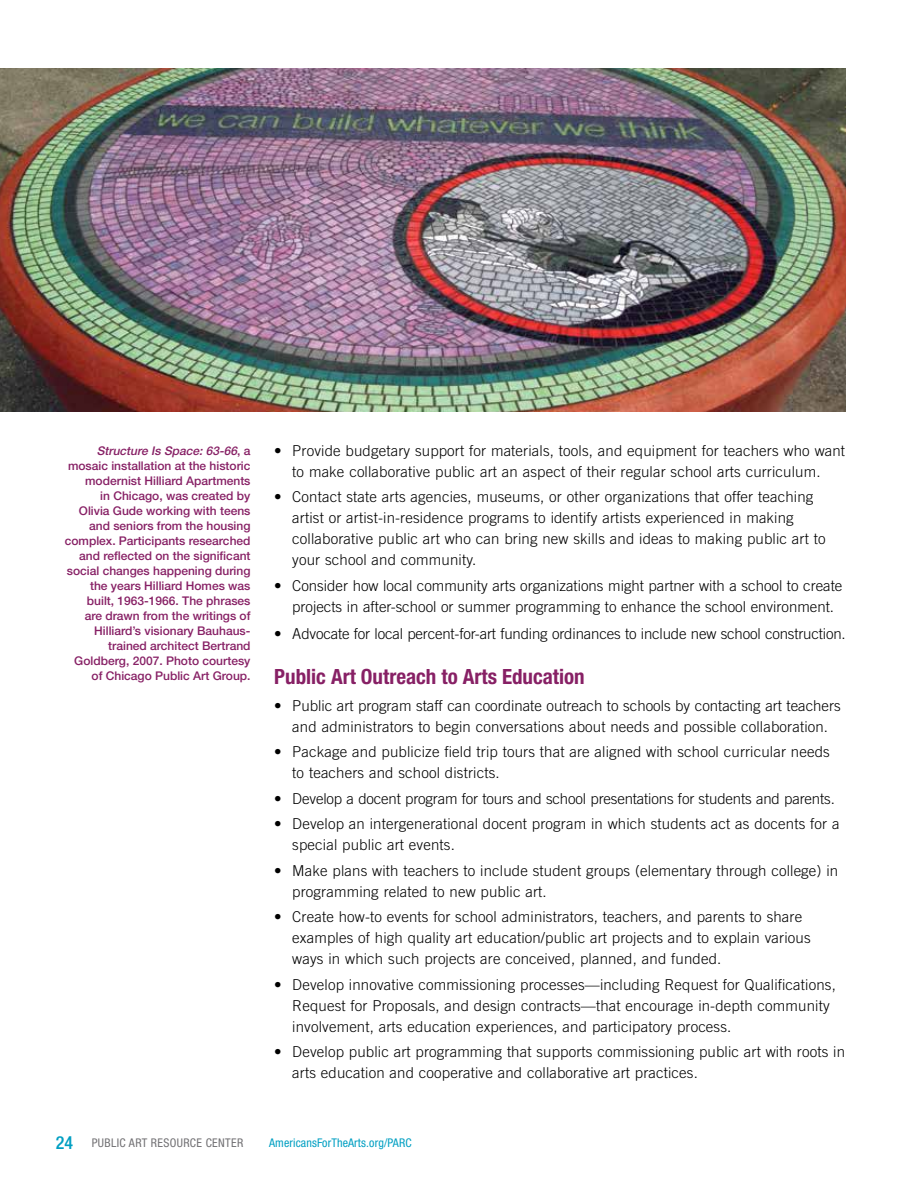
<style>
.page{position:relative;width:918px;height:1188px;background:#fff}
.page>*{position:absolute;margin:0;border:0;box-sizing:border-box;transform-origin:0 0}
.t1{font:700 condensed 21px "Helvetica Neue LT Std";color:#872065}
.t2{font:500 condensed 18px "Helvetica Neue LT Std";color:#009fc2}
.t3{font:300 15px/21px "Trade Gothic";letter-spacing:.01em;color:#000}
.t4{font:300 15px "Trade Gothic";letter-spacing:-.01em;color:#000}
.t5{font:500 12px/15px "Helvetica Neue LT Std";color:#872065;text-align:right}
.t6{font:condensed 12px "Helvetica Neue LT Std";letter-spacing:.01em;color:#009fc2}
.t7{font:condensed 12px "Helvetica Neue LT Std";letter-spacing:.03em;color:#717073}
.s1{font-style:italic}
</style>
<div class="page">
<img style="left:0;top:68px;width:846px;height:343px">
<p class="t5" style="left:65px;top:443px;width:187px"><span class="s1">Structure Is Space:63-66</span>, a mosaic installation at the historic modernist Hilliard Apartments<br>in Chicago, was created by<br>Olivia Gude working with teens and seniors from the housing complex. Participants researched and reflected on the significant social changes happening during the years Hilliard Homes was built, 1963-1966. The phrases<br>are drawn from the writings of<br>Hilliard’s visionary Bauhaus&shy;trained architect Bertrand<br>Goldberg, 2007. Photo courtesy of Chicago Public Art Group.</p>
<p class="t3" style="left:274px;top:440px;width:572px;text-align:center">• Provide budgetary support for materials, tools, and equipment for teachers who want to make collaborative public art an aspect of their regular school arts curriculum.</p>
<p class="t3" style="left:292px;top:486px;width:535px;text-indent:-18px">• Contact state arts agencies, museums, or other organizations that offer teaching artist or artist-in-residence programs to identify artists experienced in making collaborative public art who can bring new skills and ideas to making public art to your school and community.</p>
<p class="t3" style="left:292px;top:575px;width:552px;text-indent:-18px">• Consider how local community arts organizations might partner with a school to create projects in after-school or summer programming to enhance the school environment.</p>
<p class="t4" style="left:274px;top:625px;width:573px">• Advocate for local percent-for-art funding ordinances to include new school construction.</p>
<h1 class="t1" style="left:274px;top:664px;width:312px">Public Art Outreach to Arts Education</h1>
<p class="t3" style="left:274px;top:695px;width:568px;text-align:center">• Public art program staff can coordinate outreach to schools by contacting art teachers and administrators to begin conversations about needs and possible collaboration.</p>
<p class="t3" style="left:292px;top:741px;width:539px;text-indent:-18px">• Package and publicize field trip tours that are aligned with school curricular needs to teachers and school districts.</p>
<p class="t4" style="left:274px;top:790px;width:562px">• Develop a docent program for tours and school presentations for students and parents.</p>
<p class="t3" style="left:292px;top:813px;width:549px;text-indent:-18px">• Develop an intergenerational docent program in which students act as docents for a special public art events.</p>
<p class="t3" style="left:292px;top:860px;width:548px;text-indent:-18px">• Make plans with teachers to include student groups (elementary through college) in programming related to new public art.</p>
<p class="t3" style="left:292px;top:906px;width:520px;text-indent:-18px">• Create how-to events for school administrators, teachers, and parents to share examples of high quality art education/public art projects and to explain various ways in which such projects are conceived, planned, and funded.</p>
<p class="t3" style="left:292px;top:974px;width:545px;text-indent:-18px">• Develop innovative commissioning processes—including Request for Qualifications,<br>Request for Proposals, and design contracts—that encourage in-depth community involvement, arts education experiences, and participatory process.</p>
<p class="t3" style="left:292px;top:1041px;width:554px;text-indent:-18px">• Develop public art programming that supports commissioning public art with roots in arts education and cooperative and collaborative art practices.</p>
<p class="t2" style="left:56px;top:1132px;width:19px">24</p>
<p class="t7" style="left:92px;top:1136px;width:153px">PUBLIC ART RESOURCE CENTER</p>
<p class="t6" style="left:269px;top:1136px;width:144px">AmericansForTheArts.org/PARC</p>
</div>
